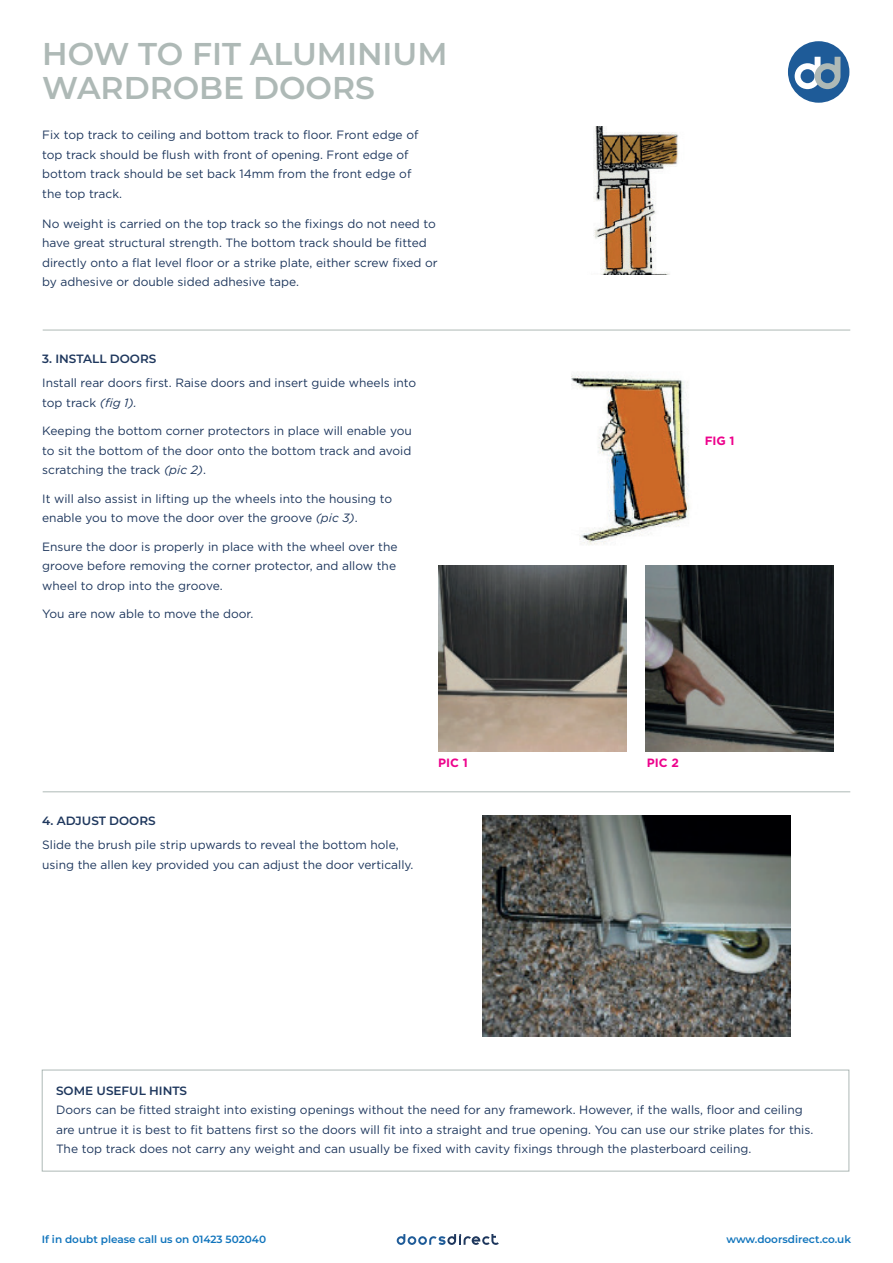
<style>
.page{position:relative;width:893px;height:1263px;background:#fff}
.page>*{position:absolute;margin:0;border:0;box-sizing:border-box;transform-origin:0 0}
.t1{font:600 31.5px/34.5px "Montserrat";color:#aeb9b6}
.t2{font:12px/19.5px "Gotham";color:#1e375d}
.t3{font:600 12px "Montserrat";color:#1e375d}
.t4{font:700 12px "Gotham";color:#ed028c}
.t5{font:600 10.5px "Montserrat";color:#1074bc}
.s1{font-style:italic}
</style>
<div class="page">
<hr style="left:43px;top:330px;width:807px;height:1px;background:#aeb9b6">
<div style="left:788px;top:41px;width:61px;height:62px;background:#1e5b98;border-radius:50%"></div>
<svg style="left:795px;top:57px;width:45px;height:32px"></svg>
<svg style="left:397px;top:1234px;width:102px;height:11px"></svg>
<img style="left:571px;top:374px;width:119px;height:171px">
<img style="left:438px;top:566px;width:189px;height:186px">
<img style="left:645px;top:566px;width:189px;height:186px">
<div style="left:42px;top:1070px;width:807px;height:101px;border:1px solid #aeb9b6"></div>
<hr style="left:43px;top:791px;width:807px;height:1px;background:#aeb9b6">
<img style="left:482px;top:816px;width:308px;height:220px">
<img style="left:593px;top:126px;width:86px;height:149px">
<h1 class="t1" style="left:42px;top:35px;width:407px">HOW TO FIT ALUMINIUM<br>WARDROBE DOORS</h1>
<p class="t2" style="left:42px;top:125px;width:378px">Fix top track to ceiling and bottom track to floor. Front edge of top track should be flush with front of opening. Front edge of bottom track should be set back 14mm from the front edge of the top track.</p>
<p class="t2" style="left:42px;top:214px;width:397px">No weight is carried on the top track so the fixings do not need to have great structural strength. The bottom track should be fitted directly onto a flat level floor or a strike plate, either screw fixed or by adhesive or double sided adhesive tape.</p>
<p class="t3" style="left:42px;top:350px;width:116px">3. INSTALL DOORS</p>
<p class="t2" style="left:42px;top:373px;width:376px">Install rear doors first. Raise doors and insert guide wheels into top track <span class="s1">(fig 1).</span></p>
<p class="t2" style="left:42px;top:421px;width:371px;text-align:justify">Keeping the bottom corner protectors in place will enable you to sit the bottom of the door onto the bottom track and avoid scratching the track <span class="s1">(pic 2)</span>.</p>
<p class="t2" style="left:42px;top:489px;width:351px">It will also assist in lifting up the wheels into the housing to enable you to move the door over the groove <span class="s1">(pic 3)</span>.</p>
<p class="t2" style="left:42px;top:537px;width:357px;text-align:justify">Ensure the door is properly in place with the wheel over the groove before removing the corner protector, and allow the wheel to drop into the groove.</p>
<p class="t2" style="left:42px;top:604px;width:213px">You are now able to move the door.</p>
<p class="t4" style="left:705px;top:433px;width:31px">FIG 1</p>
<p class="t3" style="left:42px;top:812px;width:115px">4. ADJUST DOORS</p>
<p class="t2" style="left:42px;top:835px;width:373px">Slide the brush pile strip upwards to reveal the bottom hole, using the allen key provided you can adjust the door vertically.</p>
<p class="t4" style="left:438px;top:756px;width:31px">PIC 1</p>
<p class="t4" style="left:647px;top:756px;width:33px">PIC 2</p>
<p class="t3" style="left:56px;top:1082px;width:133px">SOME USEFUL HINTS</p>
<p class="t2" style="left:56px;top:1100px;width:759px">Doors can be fitted straight into existing openings without the need for any framework. However, if the walls, floor and ceiling are untrue it is best to fit battens first so the doors will fit into a straight and true opening. You can use our strike plates for this.<br>The top track does not carry any weight and can usually be fixed with cavity fixings through the plasterboard ceiling.</p>
<p class="t5" style="left:42px;top:1231px;width:226px">If in doubt please call us on 01423 502040</p>
<p class="t5" style="left:726px;top:1231px;width:126px">www.doorsdirect.co.uk</p>
</div>
